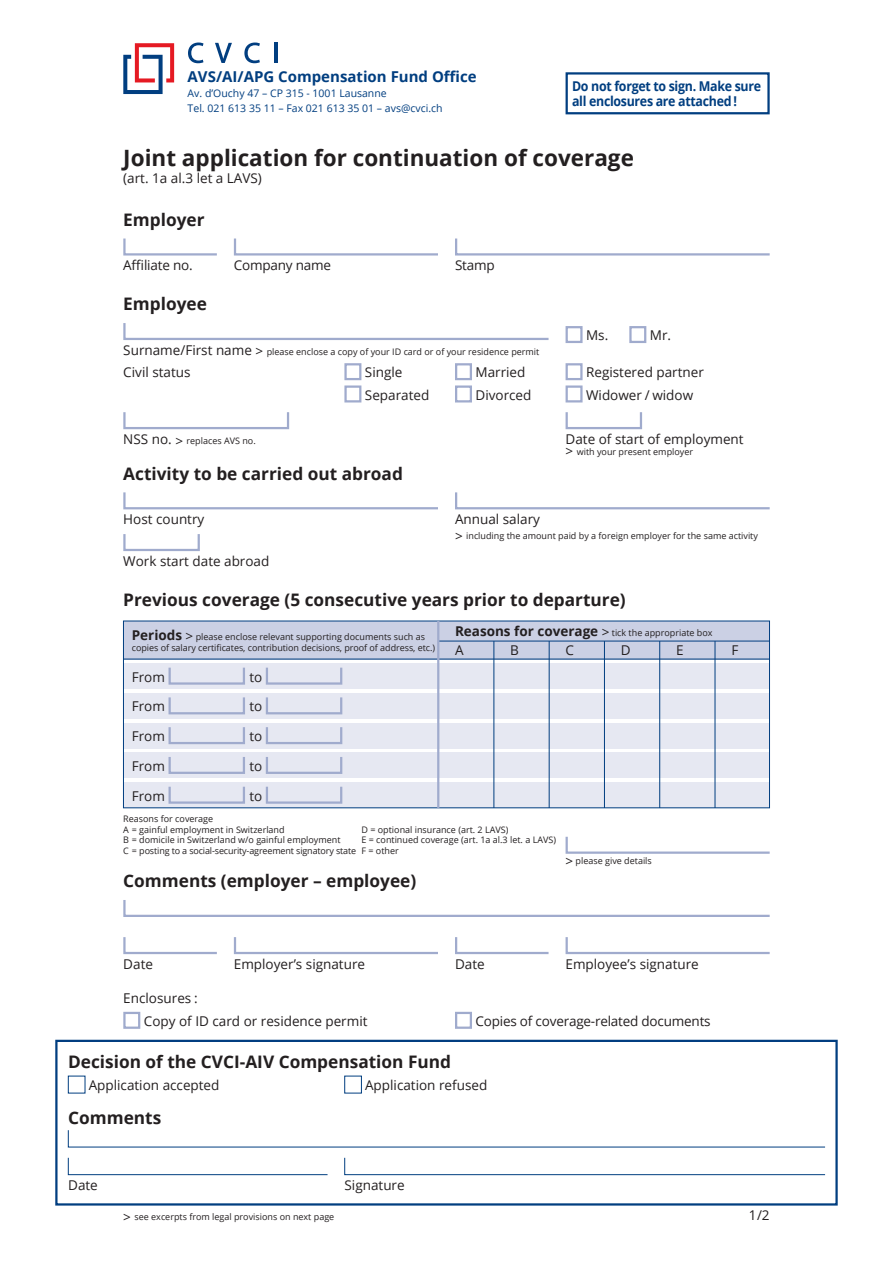
<style>
.page{position:relative;width:893px;height:1263px;background:#fff}
.page>*{position:absolute;margin:0;border:0;box-sizing:border-box;transform-origin:0 0}
.t1{font:700 22.5px "Open Sans";color:#231f20}
.t2{font:700 17.25px "Open Sans";color:#231f20}
.t3{font:700 15px "Open Sans";color:#013e80}
.t4{font:13.5px/23px "Open Sans";color:#231f20}
.t5{font:700 13.5px/15px "Open Sans";letter-spacing:-.025em;color:#013e80;scale:.92 1}
.t6{font:10.5px/15px "Open Sans";color:#013e80}
.t7{font:9px/10.5px "Open Sans";color:#231f20}
.s1{font-size:13.5px}
.s2{font-weight:700;font-size:13.5px}
</style>
<div class="page">
<svg style="left:188px;top:43px;width:16px;height:20px"></svg>
<svg style="left:215px;top:43px;width:17px;height:20px"></svg>
<svg style="left:244px;top:43px;width:16px;height:20px"></svg>
<hr style="left:275px;top:43px;width:3px;height:20px;background:#013e80">
<svg style="left:123px;top:43px;width:51px;height:51px"></svg>
<svg style="left:123px;top:238px;width:94px;height:18px"></svg>
<svg style="left:233px;top:238px;width:205px;height:18px"></svg>
<svg style="left:455px;top:238px;width:315px;height:18px"></svg>
<svg style="left:123px;top:323px;width:426px;height:17px"></svg>
<div style="left:566px;top:326px;width:17px;height:17px;border:2px solid #a0abcd"></div>
<div style="left:629px;top:326px;width:17px;height:17px;border:2px solid #a0abcd"></div>
<div style="left:344px;top:363px;width:17px;height:17px;border:2px solid #a0abcd"></div>
<div style="left:455px;top:363px;width:17px;height:17px;border:2px solid #a0abcd"></div>
<div style="left:566px;top:363px;width:17px;height:17px;border:2px solid #a0abcd"></div>
<div style="left:344px;top:385px;width:17px;height:17px;border:2px solid #a0abcd"></div>
<div style="left:455px;top:385px;width:17px;height:17px;border:2px solid #a0abcd"></div>
<div style="left:566px;top:385px;width:17px;height:17px;border:2px solid #a0abcd"></div>
<svg style="left:123px;top:412px;width:167px;height:18px"></svg>
<svg style="left:565px;top:412px;width:78px;height:18px"></svg>
<svg style="left:123px;top:492px;width:315px;height:18px"></svg>
<svg style="left:455px;top:492px;width:315px;height:18px"></svg>
<svg style="left:123px;top:534px;width:77px;height:18px"></svg>
<svg style="left:565px;top:836px;width:205px;height:18px"></svg>
<svg style="left:123px;top:900px;width:647px;height:17px"></svg>
<svg style="left:123px;top:937px;width:94px;height:18px"></svg>
<svg style="left:233px;top:937px;width:205px;height:18px"></svg>
<svg style="left:455px;top:937px;width:94px;height:18px"></svg>
<svg style="left:565px;top:937px;width:205px;height:18px"></svg>
<div style="left:123px;top:1012px;width:17px;height:17px;border:2px solid #a0abcd"></div>
<div style="left:455px;top:1012px;width:17px;height:17px;border:2px solid #a0abcd"></div>
<div style="left:68px;top:1076px;width:17px;height:17px;border:1px solid #013e80"></div>
<svg style="left:68px;top:1130px;width:757px;height:17px"></svg>
<svg style="left:68px;top:1157px;width:260px;height:18px"></svg>
<svg style="left:344px;top:1157px;width:481px;height:18px"></svg>
<div style="left:55px;top:1040px;width:783px;height:165px;border:2px solid #013e80"></div>
<div style="left:566px;top:72px;width:204px;height:42px;border:2px solid #013e80"></div>
<svg style="left:123px;top:621px;width:647px;height:187px;background:#dee1ee"></svg>
<hr style="left:123px;top:659px;width:647px;height:1px;background:#013e80">
<hr style="left:438px;top:641px;width:332px;height:1px;background:#013e80">
<hr style="left:437px;top:621px;width:2px;height:187px;background:#a0abcd">
<hr style="left:494px;top:641px;width:1px;height:167px;background:#013e80">
<hr style="left:549px;top:641px;width:1px;height:167px;background:#013e80">
<hr style="left:604px;top:641px;width:1px;height:167px;background:#013e80">
<hr style="left:659px;top:641px;width:1px;height:167px;background:#013e80">
<hr style="left:715px;top:641px;width:1px;height:167px;background:#013e80">
<h3 class="t3" style="left:188px;top:66px;width:291px">AVS/AI/APG Compensation Fund Office</h3>
<p class="t6" style="left:188px;top:86px;width:256px">Av. d’Ouchy 47 – CP 315 - 1001 Lausanne<br>Tel. 021 613 35 11 – Fax 021 613 35 01 – avs@cvci.ch</p>
<h1 class="t1" style="left:123px;top:142px;width:512px">Joint application for continuation of coverage</h1>
<h3 class="t4" style="left:123px;top:166px;width:140px">(art. 1a al.3 let a LAVS)</h3>
<h2 class="t2" style="left:123px;top:207px;width:83px">Employer</h2>
<h3 class="t4" style="left:123px;top:254px;width:71px">Affiliate no.</h3>
<h3 class="t4" style="left:234px;top:254px;width:99px">Company name</h3>
<h3 class="t4" style="left:455px;top:254px;width:41px">Stamp</h3>
<h2 class="t2" style="left:123px;top:292px;width:85px">Employee</h2>
<h3 class="t4" style="left:586px;top:323px;width:24px">Ms.</h3>
<h3 class="t4" style="left:650px;top:323px;width:23px">Mr.</h3>
<p class="t7" style="left:123px;top:346px;width:418px"><span class="s1">Surname/First name &gt;</span> please enclose a copy of your ID card or of your residence permit</p>
<h3 class="t4" style="left:123px;top:360px;width:69px">Civil status</h3>
<h3 class="t4" style="left:365px;top:360px;width:39px">Single</h3>
<h3 class="t4" style="left:475px;top:360px;width:51px">Married</h3>
<h3 class="t4" style="left:586px;top:360px;width:119px">Registered partner</h3>
<h3 class="t4" style="left:365px;top:383px;width:66px">Separated</h3>
<h3 class="t4" style="left:475px;top:383px;width:57px">Divorced</h3>
<h3 class="t4" style="left:586px;top:383px;width:109px">Widower / widow</h3>
<p class="t7" style="left:123px;top:435px;width:134px"><span class="s1">NSS no. &gt;</span> replaces AVS no.</p>
<h3 class="t4" style="left:566px;top:427px;width:180px">Date of start of employment</h3>
<p class="t7" style="left:566px;top:446px;width:129px"><span class="s1">&gt;</span> with your present employer</p>
<h2 class="t2" style="left:123px;top:461px;width:281px">Activity to be carried out abroad</h2>
<h3 class="t4" style="left:123px;top:507px;width:83px">Host country</h3>
<h3 class="t4" style="left:455px;top:507px;width:87px">Annual salary</h3>
<p class="t7" style="left:455px;top:530px;width:304px"><span class="s1">&gt;</span> including the amount paid by a foreign employer for the same activity</p>
<h3 class="t4" style="left:123px;top:549px;width:148px">Work start date abroad</h3>
<h2 class="t2" style="left:123px;top:587px;width:504px">Previous coverage (5 consecutive years prior to departure)</h2>
<h3 class="t5" style="left:572px;top:78px;width:207px">Do not forget to sign. Make sure all enclosures are attached !</h3>
<p class="t7" style="left:132px;top:631px;width:295px"><span class="s2">Periods</span> <span class="s1">&gt;</span> please enclose relevant supporting documents such as</p>
<p class="t7" style="left:455px;top:627px;width:259px"><span class="s2">Reasons for coverage</span> <span class="s1">&gt;</span> tick the appropriate box</p>
<p class="t7" style="left:132px;top:642px;width:305px">copies of salary certificates, contribution decisions, proof of address, etc.)</p>
<h3 class="t4" style="left:455px;top:638px;width:10px">A</h3>
<h3 class="t4" style="left:510px;top:638px;width:10px">B</h3>
<h3 class="t4" style="left:565px;top:638px;width:10px">C</h3>
<h3 class="t4" style="left:621px;top:638px;width:11px">D</h3>
<h3 class="t4" style="left:676px;top:638px;width:9px">E</h3>
<h3 class="t4" style="left:731px;top:638px;width:8px">F</h3>
<h3 class="t4" style="left:132px;top:665px;width:35px">From</h3>
<h3 class="t4" style="left:249px;top:665px;width:14px">to</h3>
<h3 class="t4" style="left:132px;top:695px;width:35px">From</h3>
<h3 class="t4" style="left:249px;top:695px;width:14px">to</h3>
<h3 class="t4" style="left:132px;top:724px;width:35px">From</h3>
<h3 class="t4" style="left:249px;top:724px;width:14px">to</h3>
<h3 class="t4" style="left:132px;top:754px;width:35px">From</h3>
<h3 class="t4" style="left:249px;top:754px;width:14px">to</h3>
<h3 class="t4" style="left:132px;top:784px;width:35px">From</h3>
<h3 class="t4" style="left:249px;top:784px;width:14px">to</h3>
<p class="t7" style="left:123px;top:813px;width:163px">Reasons for coverage<br>A = gainful employment in Switzerland</p>
<p class="t7" style="left:361px;top:824px;width:148px">D = optional insurance (art. 2 LAVS)</p>
<p class="t7" style="left:123px;top:834px;width:219px">B = domicile in Switzerland w/o gainful employment</p>
<p class="t7" style="left:123px;top:834px;width:434px;text-indent:238px">E = continued coverage (art. 1a al.3 let. a LAVS)<br>C = posting to a social-security-agreement signatory state F = other</p>
<h2 class="t2" style="left:123px;top:869px;width:294px">Comments (employer – employee)</h2>
<p class="t7" style="left:566px;top:855px;width:88px"><span class="s1">&gt;</span> please give details</p>
<h3 class="t4" style="left:123px;top:952px;width:31px">Date</h3>
<h3 class="t4" style="left:234px;top:952px;width:133px">Employer’s signature</h3>
<h3 class="t4" style="left:455px;top:952px;width:31px">Date</h3>
<h3 class="t4" style="left:566px;top:952px;width:135px">Employee’s signature</h3>
<h3 class="t4" style="left:144px;top:986px;width:225px;text-indent:-21px">Enclosures :<br>Copy of ID card or residence permit</h3>
<h3 class="t4" style="left:475px;top:1009px;width:237px">Copies of coverage-related documents</h3>
<h2 class="t2" style="left:68px;top:1049px;width:384px">Decision of the CVCI-AIV Compensation Fund</h2>
<h3 class="t4" style="left:89px;top:1073px;width:132px">Application accepted</h3>
<h3 class="t4" style="left:365px;top:1073px;width:124px">Application refused</h3>
<h2 class="t2" style="left:68px;top:1105px;width:95px">Comments</h2>
<h3 class="t4" style="left:68px;top:1173px;width:31px">Date</h3>
<h3 class="t4" style="left:345px;top:1173px;width:62px">Signature</h3>
<p class="t7" style="left:123px;top:1212px;width:212px"><span class="s1">&gt;</span> see excerpts from legal provisions on next page</p>
<h3 class="t4" style="left:749px;top:1204px;width:22px">1/2</h3>
</div>
